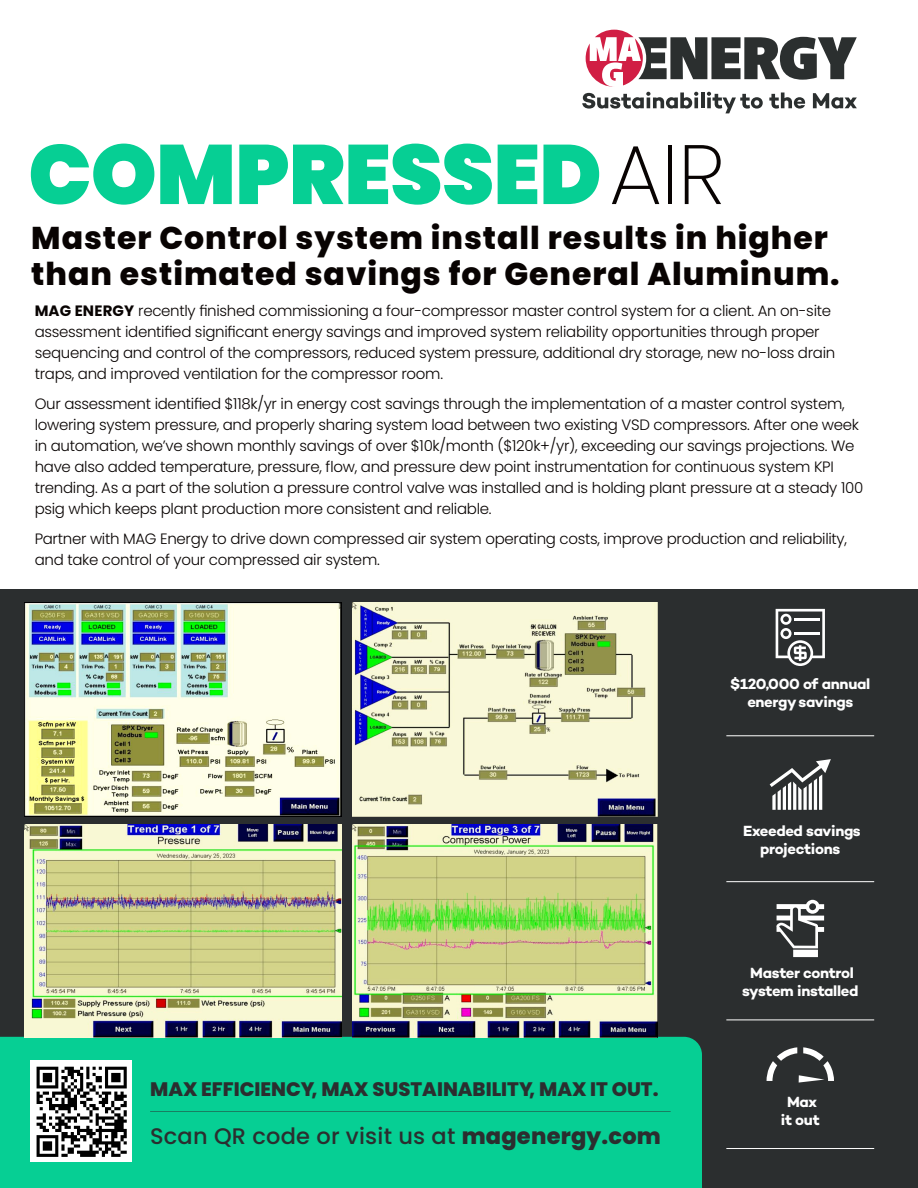
<style>
.page{position:relative;width:918px;height:1188px;background:#fff}
.page>*{position:absolute;margin:0;border:0;box-sizing:border-box;transform-origin:0 0}
.t1{font:900 84px "Poppins";letter-spacing:-.01em;color:#06cf94}
.t2{font:800 31.5px/36px "Poppins";letter-spacing:.03em;color:#080302}
.t3{font:500 22.5px "Poppins";letter-spacing:.01em;color:#2b2e2f}
.t4{font:800 19.5px "Poppins";color:#2b2e2f}
.t5{font:300 15px/21px "Poppins";letter-spacing:-.02em;color:#080302}
.t6{font:700 15px/18px "Campton";letter-spacing:-.02em;color:#fff;text-align:center}
.s1{font-weight:200;color:#080302}
.s2{font-weight:700}
.s3{font-weight:800}
</style>
<div class="page">
<svg style="left:582px;top:30px;width:275px;height:83px"></svg>
<div style="left:0;top:590px;width:918px;height:598px;background:#2b2e2f"></div>
<hr style="left:726px;top:736px;width:148px;height:1px;background:#fff">
<hr style="left:726px;top:881px;width:148px;height:1px;background:#fff">
<hr style="left:726px;top:1020px;width:148px;height:1px;background:#fff">
<hr style="left:726px;top:1148px;width:148px;height:1px;background:#fff">
<div style="left:0;top:1037px;width:702px;height:151px;background:#06cf94"></div>
<div style="left:31px;top:1061px;width:101px;height:101px;background:#fff"></div>
<svg style="left:37px;top:1067px;width:90px;height:90px"></svg>
<hr style="left:150px;top:1111px;width:521px;height:1px;background:#2c2e2f">
<svg style="left:770px;top:759px;width:61px;height:51px"></svg>
<img style="left:24px;top:602px;width:317px;height:214px">
<img style="left:24px;top:824px;width:317px;height:213px">
<img style="left:353px;top:602px;width:305px;height:214px">
<img style="left:353px;top:824px;width:305px;height:213px">
<svg style="left:767px;top:1047px;width:67px;height:36px"></svg>
<svg style="left:776px;top:900px;width:48px;height:57px"></svg>
<svg style="left:776px;top:609px;width:49px;height:57px"></svg>
<hr style="left:795px;top:632px;width:25px;height:3px;background:#fff">
<p class="t1" style="left:28px;top:126px;width:698px">COMPRESSED <span class="s1">AIR</span></p>
<p class="t2" style="left:31px;top:220px;width:810px">Master Control system install results in higher than estimated savings for General Aluminum.</p>
<p class="t5" style="left:35px;top:300px;width:802px"><span class="s2">MAG ENERGY</span> recently finished commissioning a four-compressor master control system for a client. An on-site assessment identified significant energy savings and improved system reliability opportunities through proper sequencing and control of the compressors, reduced system pressure, additional dry storage, new no-loss drain traps, and improved ventilation for the compressor room.</p>
<p class="t5" style="left:35px;top:393px;width:830px">Our assessment identified $118k/yr in energy cost savings through the implementation of a master control system, lowering system pressure, and properly sharing system load between two existing VSD compressors. After one week in automation, we’ve shown monthly savings of over $10k/month ($120k+/yr), exceeding our savings projections. We have also added temperature, pressure, flow, and pressure dew point instrumentation for continuous system KPI trending. As a part of the solution a pressure control valve was installed and is holding plant pressure at a steady 100 psig which keeps plant production more consistent and reliable.</p>
<p class="t5" style="left:35px;top:528px;width:814px">Partner with MAG Energy to drive down compressed air system operating costs, improve production and reliability, and take control of your compressed air system.</p>
<p class="t6" style="left:730px;top:675px;width:142px">$120,000 of annual energy savings</p>
<p class="t6" style="left:743px;top:822px;width:119px">Exeeded savings</p>
<p class="t6" style="left:760px;top:840px;width:82px">projections</p>
<p class="t4" style="left:150px;top:1078px;width:510px">MAX EFFICIENCY, MAX SUSTAINABILITY, MAX IT OUT.</p>
<p class="t3" style="left:150px;top:1123px;width:512px">Scan QR code or visit us at <span class="s3">magenergy.com</span></p>
<p class="t6" style="left:750px;top:964px;width:105px">Master control</p>
<p class="t6" style="left:742px;top:982px;width:118px">system installed</p>
<p class="t6" style="left:787px;top:1092px;width:32px">Max</p>
<p class="t6" style="left:781px;top:1110px;width:40px">it out</p>
</div>
